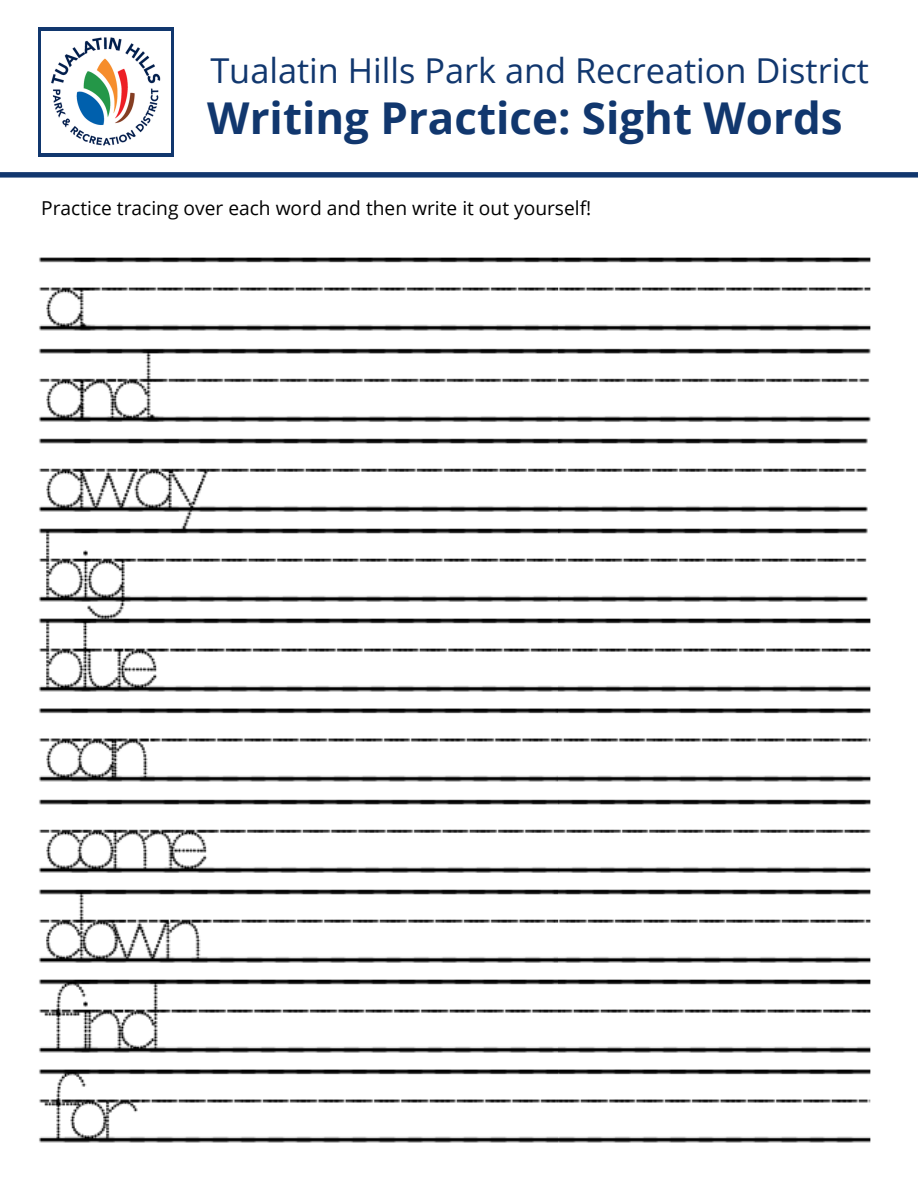
<style>
.page{position:relative;width:918px;height:1188px;background:#fff}
.page>*{position:absolute;margin:0;border:0;box-sizing:border-box;transform-origin:0 0}
.t1{font:700 43.95px "Open Sans";color:#11376e}
.t2{font:34.35px "Open Sans";color:#11376e}
.t3{font:19.2px "Open Sans";color:#000}
</style>
<div class="page">
<div style="left:38px;top:28px;width:135px;height:129px;background:#11376e"></div>
<img style="left:41px;top:31px;width:130px;height:122px">
<svg style="left:0;top:172px;width:918px;height:6px;background:#26497b"></svg>
<img style="left:39px;top:257px;width:519px;height:886px">
<img style="left:558px;top:257px;width:313px;height:886px">
<h2 class="t2" style="left:210px;top:47px;width:660px">Tualatin Hills Park and Recreation District</h2>
<h1 class="t1" style="left:207px;top:87px;width:637px">Writing Practice: Sight Words</h1>
<p class="t3" style="left:41px;top:195px;width:552px">Practice tracing over each word and then write it out yourself!</p>
</div>
